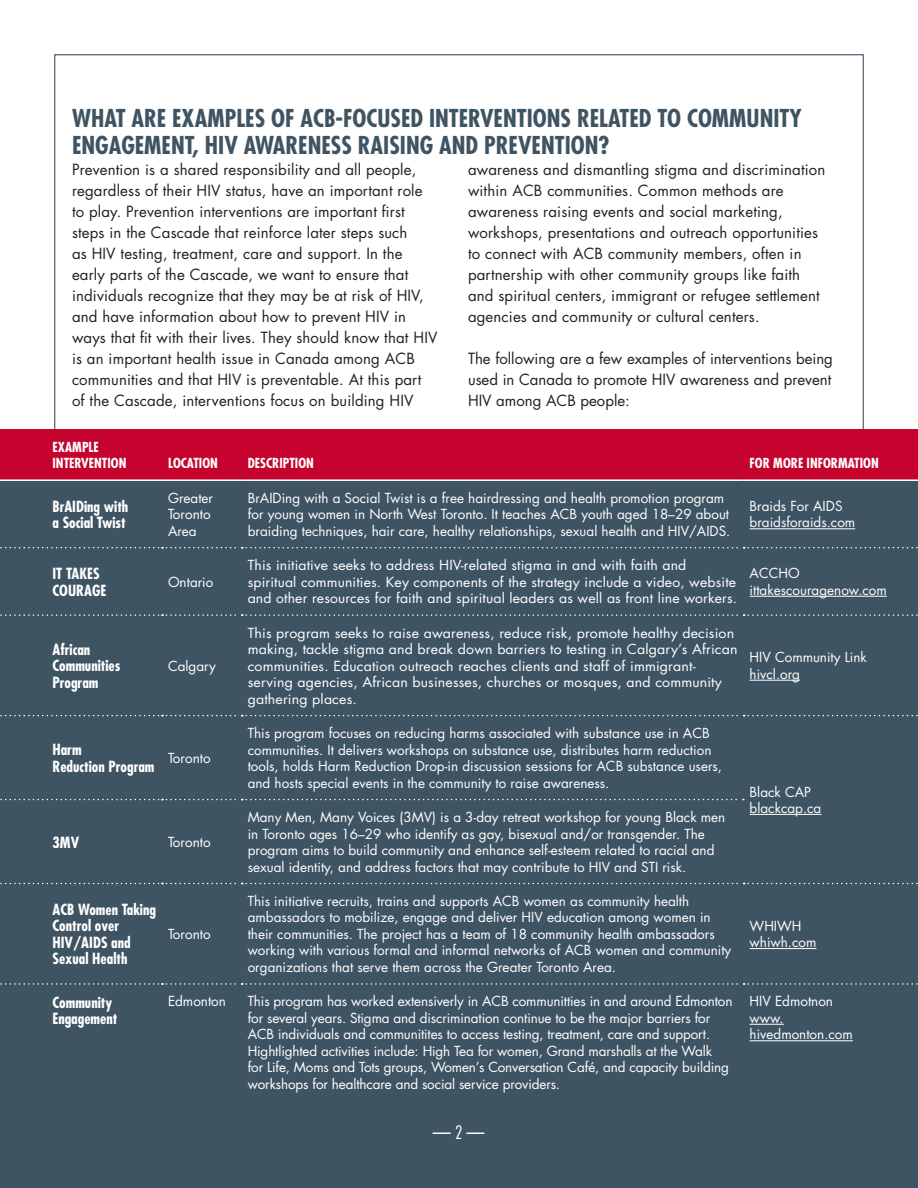
<style>
.page{position:relative;width:918px;height:1188px;background:#fff}
.page>*{position:absolute;margin:0;border:0;box-sizing:border-box;transform-origin:0 0}
.H2___Blue{font:700 condensed 24px/27px "Futura";color:#3f5463}
.t1{font:300 condensed 18px "Futura";color:#fff}
.Body{font:15px/21px "Futura";letter-spacing:.01em;color:#231f20}
.Body-2{font:700 condensed 15px/16.5px "Futura";color:#fff}
.Body-3{font:13.5px/16.5px "Futura";color:#fff}
.Body-4{font:13.5px/16.5px "Futura";color:#fff;scale:1.05 1}
.Body-5{font:13.5px/16.5px "Futura";color:#fff;scale:1.04 1}
.H3___Blue{font:700 condensed 13.5px/16.5px "Futura";color:#fff}
</style>
<div class="page">
<div style="left:0;top:429px;width:918px;height:50px;background:#c5032e"></div>
<div style="left:0;top:481px;width:918px;height:707px;background:#3f5463"></div>
<svg style="left:0;top:547px;width:918px;height:1px"></svg>
<svg style="left:0;top:614px;width:918px;height:2px"></svg>
<svg style="left:0;top:715px;width:918px;height:1px"></svg>
<svg style="left:0;top:799px;width:744px;height:1px"></svg>
<svg style="left:0;top:883px;width:918px;height:1px"></svg>
<svg style="left:0;top:983px;width:918px;height:2px"></svg>
<hr style="left:750px;top:528px;width:105px;height:1px;background:#fff">
<hr style="left:750px;top:596px;width:137px;height:1px;background:#fff">
<hr style="left:750px;top:680px;width:50px;height:1px;background:#fff">
<hr style="left:750px;top:814px;width:71px;height:1px;background:#fff">
<hr style="left:750px;top:948px;width:66px;height:1px;background:#fff">
<hr style="left:750px;top:1024px;width:34px;height:1px;background:#fff">
<hr style="left:750px;top:1040px;width:103px;height:1px;background:#fff">
<p class="H2___Blue" style="left:72px;top:105px;width:731px">WHAT ARE EXAMPLES OF ACB-FOCUSED INTERVENTIONS RELATED TO COMMUNITY<br>ENGAGEMENT, HIV AWARENESS RAISING AND PREVENTION?</p>
<p class="Body" style="left:72px;top:159px;width:367px">Prevention is a shared responsibility and all people, regardless of their HIV status, have an important role to play. Prevention interventions are important first steps in the Cascade that reinforce later steps such<br>as HIV testing, treatment, care and support. In the early parts of the Cascade, we want to ensure that individuals recognize that they may be at risk of HIV, and have information about how to prevent HIV in ways that fit with their lives. They should know that HIV is an important health issue in Canada among ACB communities and that HIV is preventable. At this part of the Cascade, interventions focus on building HIV</p>
<p class="Body" style="left:468px;top:159px;width:359px">awareness and dismantling stigma and discrimination within ACB communities. Common methods are awareness raising events and social marketing, workshops, presentations and outreach opportunities to connect with ACB community members, often in partnership with other community groups like faith and spiritual centers, immigrant or refugee settlement agencies and community or cultural centers.</p>
<p class="Body" style="left:468px;top:348px;width:367px;text-align:justify">The following are a few examples of interventions being used in Canada to promote HIV awareness and prevent HIV among ACB people:</p>
<p class="H3___Blue" style="left:52px;top:438px;width:75px">EXAMPLE<br>INTERVENTION</p>
<p class="H3___Blue" style="left:168px;top:455px;width:52px">LOCATION</p>
<p class="H3___Blue" style="left:248px;top:455px;width:68px">DESCRIPTION</p>
<p class="H3___Blue" style="left:750px;top:455px;width:131px">FOR MORE INFORMATION</p>
<p class="Body-2" style="left:52px;top:498px;width:77px">BrAIDing with a Social Twist</p>
<p class="Body-3" style="left:168px;top:490px;width:47px">Greater<br>Toronto<br>Area</p>
<p class="Body-3" style="left:248px;top:490px;width:484px">BrAIDing with a Social Twist is a free hairdressing and health promotion program for young women in North West Toronto. It teaches ACB youth aged 18–29 about braiding techniques, hair care, healthy relationships, sexual health and HIV/AIDS.</p>
<p class="Body-3" style="left:750px;top:498px;width:94px">Braids For AIDS</p>
<p class="Body-3" style="left:750px;top:514px;width:107px">braidsforaids.com</p>
<p class="Body-2" style="left:52px;top:565px;width:55px">IT TAKES<br>COURAGE</p>
<p class="Body-3" style="left:168px;top:574px;width:47px">Ontario</p>
<p class="Body-2" style="left:52px;top:641px;width:69px">African<br>Communities<br>Program</p>
<p class="Body-3" style="left:168px;top:658px;width:49px">Calgary</p>
<p class="Body-2" style="left:52px;top:741px;width:103px">Harm<br>Reduction Program</p>
<p class="Body-3" style="left:168px;top:750px;width:44px">Toronto</p>
<p class="Body-2" style="left:52px;top:834px;width:28px">3MV</p>
<p class="Body-3" style="left:168px;top:834px;width:44px">Toronto</p>
<p class="Body-2" style="left:52px;top:901px;width:105px">ACB Women Taking<br>Control over<br>HIV/AIDS and<br>Sexual Health</p>
<p class="Body-3" style="left:168px;top:926px;width:44px">Toronto</p>
<p class="Body-5" style="left:248px;top:557px;width:472px">This initiative seeks to address HIV-related stigma in and with faith and spiritual communities. Key components of the strategy include a video, website and other resources for faith and spiritual leaders as well as front line workers.</p>
<p class="Body-3" style="left:750px;top:565px;width:52px">ACCHO</p>
<p class="Body-3" style="left:750px;top:582px;width:139px">ittakescouragenow.com</p>
<p class="Body-4" style="left:248px;top:625px;width:468px">This program seeks to raise awareness, reduce risk, promote healthy decision making, tackle stigma and break down barriers to testing in Calgary’s African communities. Education outreach reaches clients and staff of immigrant&shy;serving agencies, African businesses, churches or mosques, and community gathering places.</p>
<p class="Body-3" style="left:248px;top:725px;width:476px">This program focuses on reducing harms associated with substance use in ACB communities. It delivers workshops on substance use, distributes harm reduction tools, holds Harm Reduction Drop-in discussion sessions for ACB substance users, and hosts special events in the community to raise awareness.</p>
<p class="Body-3" style="left:248px;top:809px;width:479px">Many Men, Many Voices (3MV) is a 3-day retreat workshop for young Black men in Toronto ages 16–29 who identify as gay, bisexual and/or transgender. The program aims to build community and enhance self-esteem related to racial and sexual identity, and address factors that may contribute to HIV and STI risk.</p>
<p class="Body-3" style="left:248px;top:893px;width:485px">This initiative recruits, trains and supports ACB women as community health ambassadors to mobilize, engage and deliver HIV education among women in their communities. The project has a team of 18 community health ambassadors working with various formal and informal networks of ACB women and community organizations that serve them across the Greater Toronto Area.</p>
<p class="Body-3" style="left:750px;top:649px;width:119px">HIV Community Link</p>
<p class="Body-3" style="left:750px;top:666px;width:52px">hivcl.org</p>
<p class="Body-3" style="left:750px;top:783px;width:63px">Black CAP</p>
<p class="Body-3" style="left:750px;top:800px;width:73px">blackcap.ca</p>
<p class="Body-3" style="left:750px;top:918px;width:53px">WHIWH</p>
<p class="Body-3" style="left:750px;top:934px;width:68px">whiwh.com</p>
<p class="Body-2" style="left:52px;top:994px;width:66px">Community<br>Engagement</p>
<p class="Body-3" style="left:168px;top:993px;width:60px">Edmonton</p>
<p class="Body-3" style="left:248px;top:993px;width:486px">This program has worked extensiverly in ACB communitties in and around Edmonton for several years. Stigma and discrimination continue to be the major barriers for ACB individuals and communitites to access testing, treatment, care and support.<br>Hightlighted activities include: High Tea for women, Grand marshalls at the Walk<br>for Life, Moms and Tots groups, Women’s Conversation Café, and capacity building workshops for healthcare and social service providers.</p>
<p class="Body-3" style="left:750px;top:993px;width:85px">HIV Edmotnon</p>
<p class="Body-3" style="left:750px;top:1010px;width:105px">www. hivedmonton.com</p>
<p class="t1" style="left:433px;top:1121px;width:53px">— 2 —</p>
</div>
